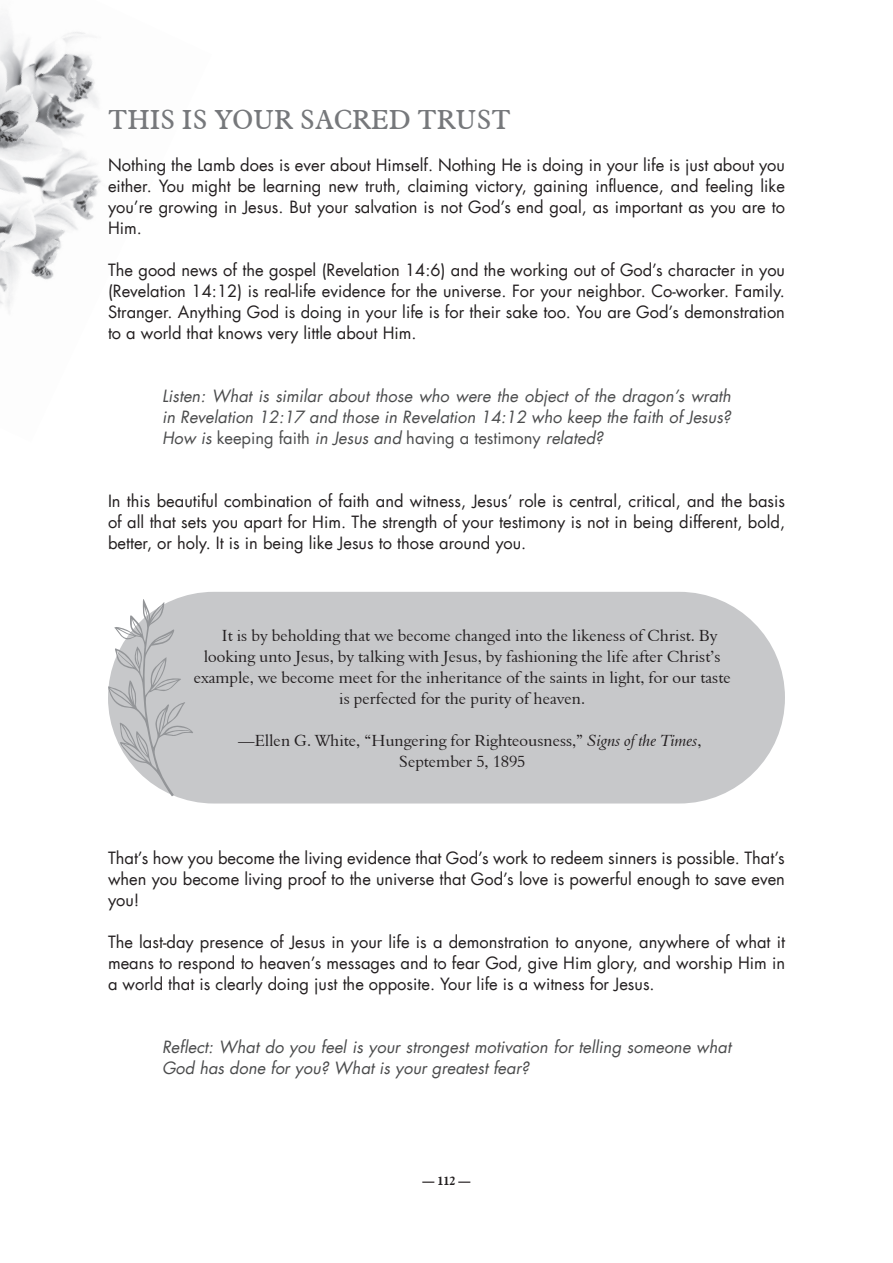
<style>
.page{position:relative;width:893px;height:1263px;background:#fff}
.page>*{position:absolute;margin:0;border:0;box-sizing:border-box;transform-origin:0 0}
.t1{font:27px "Aldine 721 BT";color:#76787b}
.t2{font:16.5px/21px "Futura LT";color:#231f20;text-align:justify}
.t3{font:16.5px/21px "Aldine 401 BT Roman A";color:#231f20}
.t4{font:italic 16.5px/21px "Futura LT";color:#4b4c4d;text-align:justify}
.t5{font:700 12px "Aldine 721 BT";color:#231f20}
.s1{font-style:normal}
.s2{font-family:"Aldine 401 BT Italic A"}
</style>
<div class="page">
<img style="left:0;top:21px;width:101px;height:291px">
<div style="left:108px;top:592px;width:677px;height:211px;background:#c7c8ca;border-radius:106px"></div>
<svg style="left:108px;top:599px;width:85px;height:197px"></svg>
<p class="t1" style="left:108px;top:103px;width:404px">THIS IS YOUR SACRED TRUST</p>
<p class="t2" style="left:108px;top:154px;width:678px">Nothing the Lamb does is ever about Himself. Nothing He is doing in your life is just about you either. You might be learning new truth, claiming victory, gaining influence, and feeling like you’re growing in Jesus. But your salvation is not God’s end goal, as important as you are to Him.</p>
<p class="t2" style="left:108px;top:259px;width:678px">The good news of the gospel (Revelation 14:6) and the working out of God’s character in you (Revelation 14:12) is real-life evidence for the universe. For your neighbor. Co-worker. Family.<br>Stranger. Anything God is doing in your life is for their sake too. You are God’s demonstration to a world that knows very little about Him.</p>
<p class="t4" style="left:162px;top:385px;width:570px">Listen: What is similar about those who were the object of the dragon’s wrath in Revelation 12:17 and those in Revelation 14:12 who keep the faith of Jesus?<br>How is <span class="s1">keeping faith</span> in Jesus and <span class="s1">having a testimony</span> related?</p>
<p class="t2" style="left:108px;top:490px;width:679px">In this beautiful combination of faith and witness, Jesus’ role is central, critical, and the basis of all that sets you apart for Him. The strength of your testimony is not in being different, bold, better, or holy. It is in being like Jesus to those around you.</p>
<p class="t3" style="left:222px;top:625px;width:497px">It is by beholding that we become changed into the likeness of Christ. By</p>
<p class="t3" style="left:204px;top:646px;width:518px">looking unto Jesus, by talking with Jesus, by fashioning the life after Christ’s</p>
<p class="t3" style="left:194px;top:667px;width:539px">example, we become meet for the inheritance of the saints in light, for our taste</p>
<p class="t3" style="left:339px;top:688px;width:247px">is perfected for the purity of heaven.</p>
<p class="t3" style="left:399px;top:730px;width:304px;text-indent:-161px">—Ellen G. White, “Hungering for Righteousness,” <span class="s2">Signs of the Times</span>,<br>September 5, 1895</p>
<p class="t2" style="left:108px;top:847px;width:678px">That’s how you become the living evidence that God’s work to redeem sinners is possible. That’s when you become living proof to the universe that God’s love is powerful enough to save even you!</p>
<p class="t2" style="left:108px;top:931px;width:678px">The last-day presence of Jesus in your life is a demonstration to anyone, anywhere of what it means to respond to heaven’s messages and to fear God, give Him glory, and worship Him in a world that is clearly doing just the opposite. Your life is a witness for Jesus.</p>
<p class="t4" style="left:162px;top:1036px;width:570px">Reflect: What do you feel is your strongest motivation for telling someone what<br>God has done for you? What is your greatest fear?</p>
<p class="t5" style="left:422px;top:1174px;width:49px">— 112 —</p>
</div>
